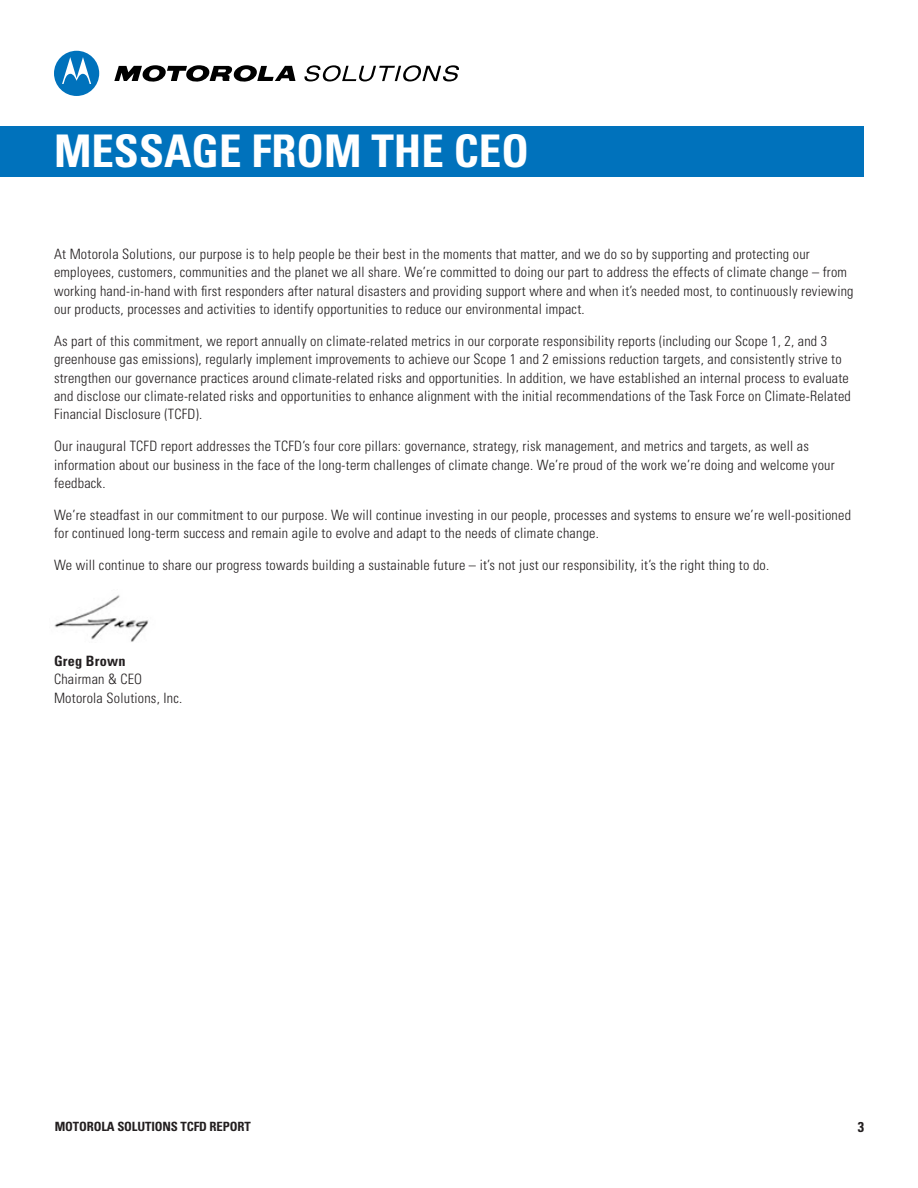
<style>
.page{position:relative;width:918px;height:1188px;background:#fff}
.page>*{position:absolute;margin:0;border:0;box-sizing:border-box;transform-origin:0 0}
.Header_Bar{font:700 condensed 45px "Univers LT Std";color:#fff}
.Body_Copy_Main{font:300 condensed 14.25px/18.3px "Univers LT Std";letter-spacing:.015em;color:#231f20}
.Body_Copy_Main-2{font:700 condensed 14.25px "Univers LT Std";letter-spacing:.015em;color:#231f20}
.t1{font:700 condensed 12.75px "Univers LT Std";letter-spacing:-.01em;color:#231f20}
</style>
<div class="page">
<div style="left:0;top:126px;width:864px;height:51px;background:#0072bc"></div>
<svg style="left:114px;top:65px;width:181px;height:17px"></svg>
<svg style="left:54px;top:51px;width:45px;height:45px"></svg>
<svg style="left:304px;top:65px;width:155px;height:16px"></svg>
<img style="left:54px;top:595px;width:95px;height:47px">
<p class="Header_Bar" style="left:54px;top:124px;width:476px">MESSAGE FROM THE CEO</p>
<p class="Body_Copy_Main" style="left:54px;top:245px;width:801px">At Motorola Solutions, our purpose is to help people be their best in the moments that matter, and we do so by supporting and protecting our employees, customers, communities and the planet we all share. We’re committed to doing our part to address the effects of climate change – from working hand-in-hand with first responders after natural disasters and providing support where and when it’s needed most, to continuously reviewing our products, processes and activities to identify opportunities to reduce our environmental impact.</p>
<p class="Body_Copy_Main" style="left:54px;top:332px;width:798px">As part of this commitment, we report annually on climate-related metrics in our corporate responsibility reports (including our Scope 1, 2, and 3 greenhouse gas emissions), regularly implement improvements to achieve our Scope 1 and 2 emissions reduction targets, and consistently strive to strengthen our governance practices around climate-related risks and opportunities. In addition, we have established an internal process to evaluate and disclose our climate-related risks and opportunities to enhance alignment with the initial recommendations of the Task Force on Climate-Related Financial Disclosure (TCFD).</p>
<p class="Body_Copy_Main" style="left:54px;top:437px;width:782px">Our inaugural TCFD report addresses the TCFD’s four core pillars: governance, strategy, risk management, and metrics and targets, as well as information about our business in the face of the long-term challenges of climate change. We’re proud of the work we’re doing and welcome your feedback.</p>
<p class="Body_Copy_Main" style="left:54px;top:506px;width:799px">We’re steadfast in our commitment to our purpose. We will continue investing in our people, processes and systems to ensure we’re well-positioned for continued long-term success and remain agile to evolve and adapt to the needs of climate change.</p>
<p class="Body_Copy_Main" style="left:54px;top:556px;width:715px">We will continue to share our progress towards building a sustainable future – it’s not just our responsibility, it’s the right thing to do.</p>
<p class="Body_Copy_Main-2" style="left:54px;top:652px;width:73px">Greg Brown</p>
<p class="Body_Copy_Main" style="left:54px;top:670px;width:90px">Chairman &amp; CEO</p>
<p class="Body_Copy_Main" style="left:54px;top:688px;width:128px">Motorola Solutions, Inc.</p>
<p class="t1" style="left:55px;top:1119px;width:198px">MOTOROLA SOLUTIONS TCFD REPORT</p>
<p class="Body_Copy_Main-2" style="left:858px;top:1119px;width:8px">3</p>
</div>
